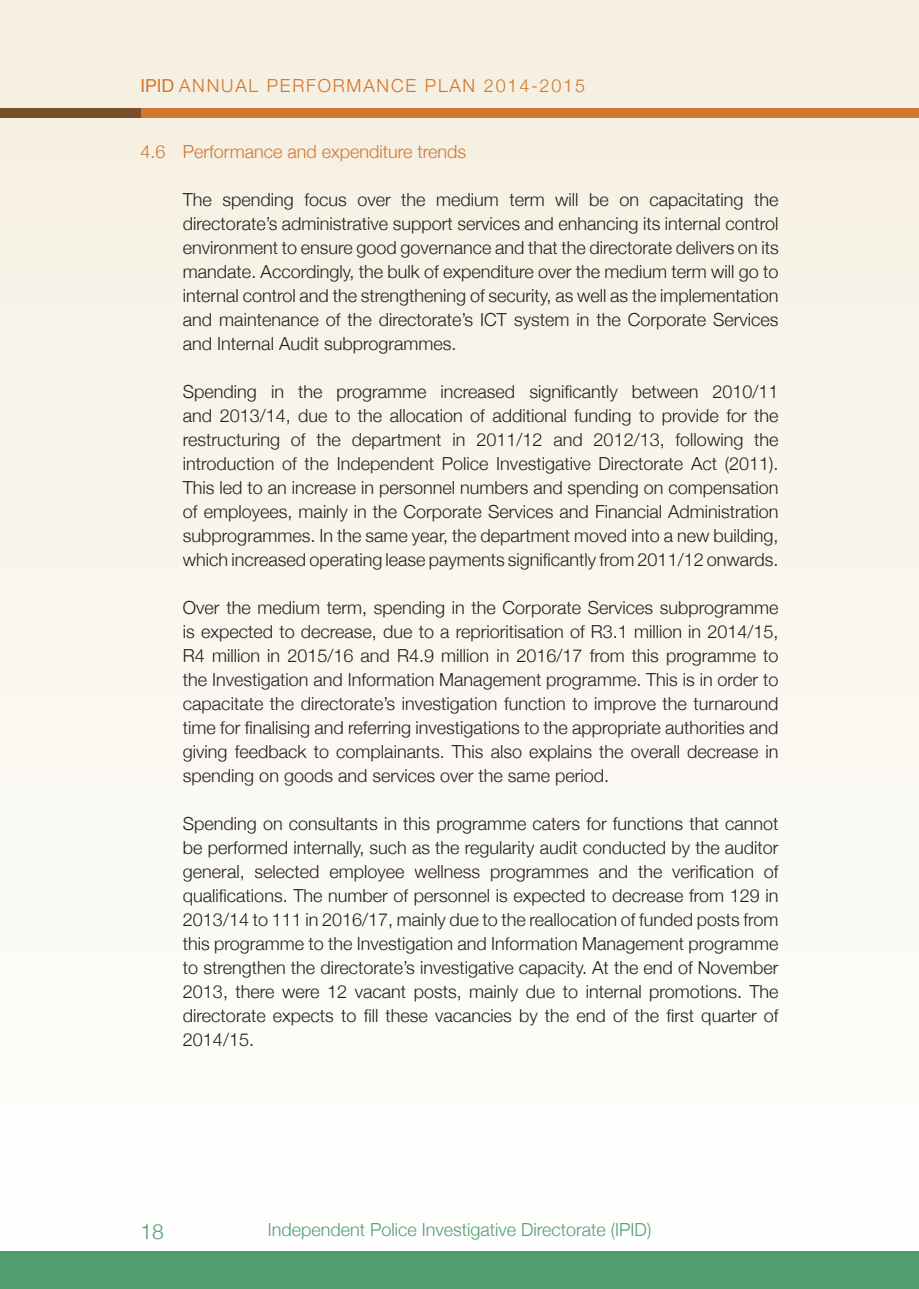
<style>
.page{position:relative;width:919px;height:1289px;background:#fff}
.page>*{position:absolute;margin:0;border:0;box-sizing:border-box;transform-origin:0 0}
.t1{font:300 21px "Helvetica Neue";color:#529e71}
.t2{font:300 18px/24px "Helvetica Neue";color:#231f20;text-align:justify}
.t3{font:300 18px "Helvetica Neue";color:#529e71}
.t4{font:300 18px "Helvetica Neue";letter-spacing:.1em;color:#d2762d}
.t5{font:300 18px "Helvetica Neue";color:#d2762d}
.s1{font-weight:400}
</style>
<div class="page">
<div style="left:0;top:0;width:906px;height:1288px;background:linear-gradient(to bottom,#f5efe0,#fefffe)"></div>
<svg style="left:906px;top:0;width:12px;height:875px"></svg>
<div style="left:0;top:1251px;width:906px;height:37px;background:#529e71"></div>
<div style="left:906px;top:1251px;width:12px;height:37px;background:#529e71"></div>
<div style="left:140px;top:108px;width:766px;height:10px;background:#d2762d"></div>
<div style="left:906px;top:108px;width:12px;height:10px;background:#d2762d"></div>
<div style="left:0;top:108px;width:140px;height:10px;background:#794f29"></div>
<p class="t4" style="left:140px;top:74px;width:446px"><span class="s1">IPID</span> ANNUAL PERFORMANCE PLAN 2014-2015</p>
<p class="t5" style="left:140px;top:140px;width:327px">4.6 Performance and expenditure trends</p>
<p class="t2" style="left:183px;top:187px;width:597px">The spending focus over the medium term will be on capacitating the directorate’s administrative support services and enhancing its internal control environment to ensure good governance and that the directorate delivers on its mandate. Accordingly, the bulk of expenditure over the medium term will go to internal control and the strengthening of security, as well as the implementation and maintenance of the directorate’s ICT system in the Corporate Services and Internal Audit subprogrammes.</p>
<p class="t2" style="left:183px;top:379px;width:597px">Spending in the programme increased significantly between 2010/11 and 2013/14, due to the allocation of additional funding to provide for the restructuring of the department in 2011/12 and 2012/13, following the introduction of the Independent Police Investigative Directorate Act (2011).<br>This led to an increase in personnel numbers and spending on compensation of employees, mainly in the Corporate Services and Financial Administration subprogrammes. In the same year, the department moved into a new building, which increased operating lease payments significantly from 2011/12 onwards.</p>
<p class="t2" style="left:183px;top:595px;width:597px">Over the medium term, spending in the Corporate Services subprogramme is expected to decrease, due to a reprioritisation of R3.1 million in 2014/15, R4 million in 2015/16 and R4.9 million in 2016/17 from this programme to the Investigation and Information Management programme. This is in order to capacitate the directorate’s investigation function to improve the turnaround time for finalising and referring investigations to the appropriate authorities and giving feedback to complainants. This also explains the overall decrease in spending on goods and services over the same period.</p>
<p class="t2" style="left:183px;top:811px;width:597px">Spending on consultants in this programme caters for functions that cannot be performed internally, such as the regularity audit conducted by the auditor general, selected employee wellness programmes and the verification of qualifications. The number of personnel is expected to decrease from 129 in 2013/14 to 111 in 2016/17, mainly due to the reallocation of funded posts from this programme to the Investigation and Information Management programme to strengthen the directorate’s investigative capacity. At the end of November 2013, there were 12 vacant posts, mainly due to internal promotions. The directorate expects to fill these vacancies by the end of the first quarter of 2014/15.</p>
<p class="t1" style="left:140px;top:1218px;width:25px">18</p>
<p class="t3" style="left:268px;top:1218px;width:385px">Independent Police Investigative Directorate (IPID)</p>
</div>
